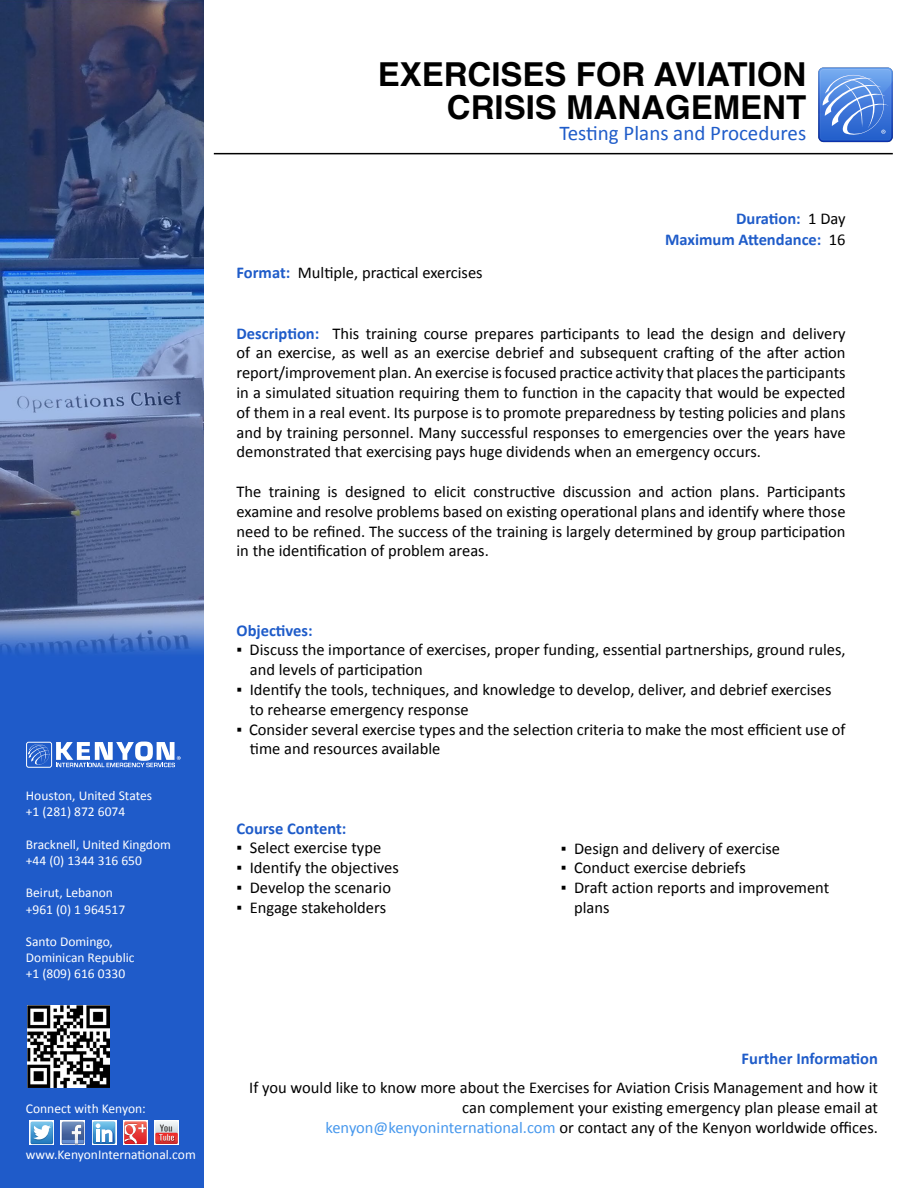
<style>
.page{position:relative;width:918px;height:1188px;background:#fff}
.page>*{position:absolute;margin:0;border:0;box-sizing:border-box;transform-origin:0 0}
.t1{font:700 33px/33px "Helvetica";color:#000;text-align:right}
.t2{font:21px "Calibri";color:#1f5cc9}
.t3{font:16.5px/19.8px "Calibri";color:#000}
.t4{font:700 16.5px/20.5px "Calibri";color:#1f5cc9;text-align:right}
.t5{font:13.5px/16.2px "Calibri";color:#fff}
.s1{font-weight:700;color:#1f5cc9}
.s2{font-weight:400;color:#000}
.s3{color:#4798ed}
</style>
<div class="page">
<img style="left:0;top:0;width:203px;height:1188px">
<svg style="left:818px;top:68px;width:75px;height:74px;background:#5c8cde"></svg>
<hr style="left:214px;top:153px;width:679px;height:1px;background:#000">
<svg style="left:28px;top:742px;width:153px;height:25px"></svg>
<div style="left:26px;top:742px;width:26px;height:26px;border:1px solid #fff;border-radius:2px"></div>
<img style="left:27px;top:1006px;width:82px;height:82px">
<svg style="left:29px;top:1120px;width:25px;height:25px"></svg>
<svg style="left:61px;top:1120px;width:24px;height:25px"></svg>
<svg style="left:92px;top:1120px;width:25px;height:25px"></svg>
<div style="left:123px;top:1120px;width:25px;height:25px;background:#fff"></div>
<div style="left:154px;top:1120px;width:25px;height:25px;background:#f5f8f8"></div>
<svg style="left:62px;top:1122px;width:22px;height:22px"></svg>
<svg style="left:124px;top:1121px;width:23px;height:23px"></svg>
<svg style="left:93px;top:1121px;width:22px;height:23px"></svg>
<svg style="left:31px;top:1122px;width:22px;height:22px"></svg>
<svg style="left:155px;top:1122px;width:23px;height:22px"></svg>
<p class="t5" style="left:26px;top:788px;width:128px">Houston, United States +1 (281) 872 6074</p>
<p class="t5" style="left:26px;top:836px;width:147px">Bracknell, United Kingdom +44 (0) 1344 316 650</p>
<p class="t5" style="left:26px;top:885px;width:101px">Beirut, Lebanon +961 (0) 1 964517</p>
<p class="t5" style="left:26px;top:934px;width:110px">Santo Domingo,<br>Dominican Republic +1 (809) 616 0330</p>
<p class="t5" style="left:26px;top:1100px;width:122px">Connect with Kenyon:</p>
<p class="t5" style="left:26px;top:1146px;width:171px">www.KenyonInternational.com</p>
<h1 class="t1" style="left:378px;top:58px;width:430px">EXERCISES FOR AVIATION<br>CRISIS MANAGEMENT</h1>
<p class="t2" style="left:559px;top:120px;width:248px">Testing Plans and Procedures</p>
<p class="t3" style="left:237px;top:263px;width:248px"><span class="s1">Format:</span> Multiple, practical exercises</p>
<p class="t4" style="left:665px;top:208px;width:182px">Duration: <span class="s2">1 Day<br></span>Maximum Attendance: <span class="s2">16</span></p>
<p class="t3" style="left:237px;top:323px;width:611px;text-align:justify"><span class="s1">Description:</span> This training course prepares participants to lead the design and delivery of an exercise, as well as an exercise debrief and subsequent crafting of the after action report/improvement plan. An exercise is focused practice activity that places the participants in a simulated situation requiring them to function in the capacity that would be expected of them in a real event. Its purpose is to promote preparedness by testing policies and plans and by training personnel. Many successful responses to emergencies over the years have demonstrated that exercising pays huge dividends when an emergency occurs.</p>
<p class="t3" style="left:237px;top:482px;width:611px;text-align:justify">The training is designed to elicit constructive discussion and action plans. Participants examine and resolve problems based on existing operational plans and identify where those need to be refined. The success of the training is largely determined by group participation in the identification of problem areas.</p>
<p class="t4" style="left:237px;top:620px;width:78px">Objectives:</p>
<p class="t3" style="left:250px;top:640px;width:597px;text-indent:-13px">▪ Discuss the importance of exercises, proper funding, essential partnerships, ground rules, and levels of participation</p>
<p class="t3" style="left:250px;top:680px;width:583px;text-indent:-13px">▪ Identify the tools, techniques, and knowledge to develop, deliver, and debrief exercises to rehearse emergency response</p>
<p class="t3" style="left:250px;top:719px;width:597px;text-indent:-13px">▪ Consider several exercise types and the selection criteria to make the most efficient use of time and resources available</p>
<p class="t4" style="left:237px;top:818px;width:111px">Course Content:</p>
<p class="t3" style="left:237px;top:838px;width:146px">▪ Select exercise type</p>
<p class="t3" style="left:237px;top:858px;width:164px">▪ Identify the objectives</p>
<p class="t3" style="left:237px;top:878px;width:156px">▪ Develop the scenario</p>
<p class="t3" style="left:237px;top:897px;width:151px">▪ Engage stakeholders</p>
<p class="t3" style="left:561px;top:838px;width:221px">▪ Design and delivery of exercise</p>
<p class="t3" style="left:561px;top:858px;width:187px">▪ Conduct exercise debriefs</p>
<p class="t3" style="left:574px;top:878px;width:257px;text-indent:-13px">▪ Draft action reports and improvement plans</p>
<p class="t4" style="left:742px;top:1049px;width:138px">Further Information</p>
<p class="t3" style="left:249px;top:1078px;width:630px;text-align:right">If you would like to know more about the Exercises for Aviation Crisis Management and how it can complement your existing emergency plan please email at <span class="s3">kenyon@kenyoninternational.com</span> or contact any of the Kenyon worldwide offices.</p>
</div>
